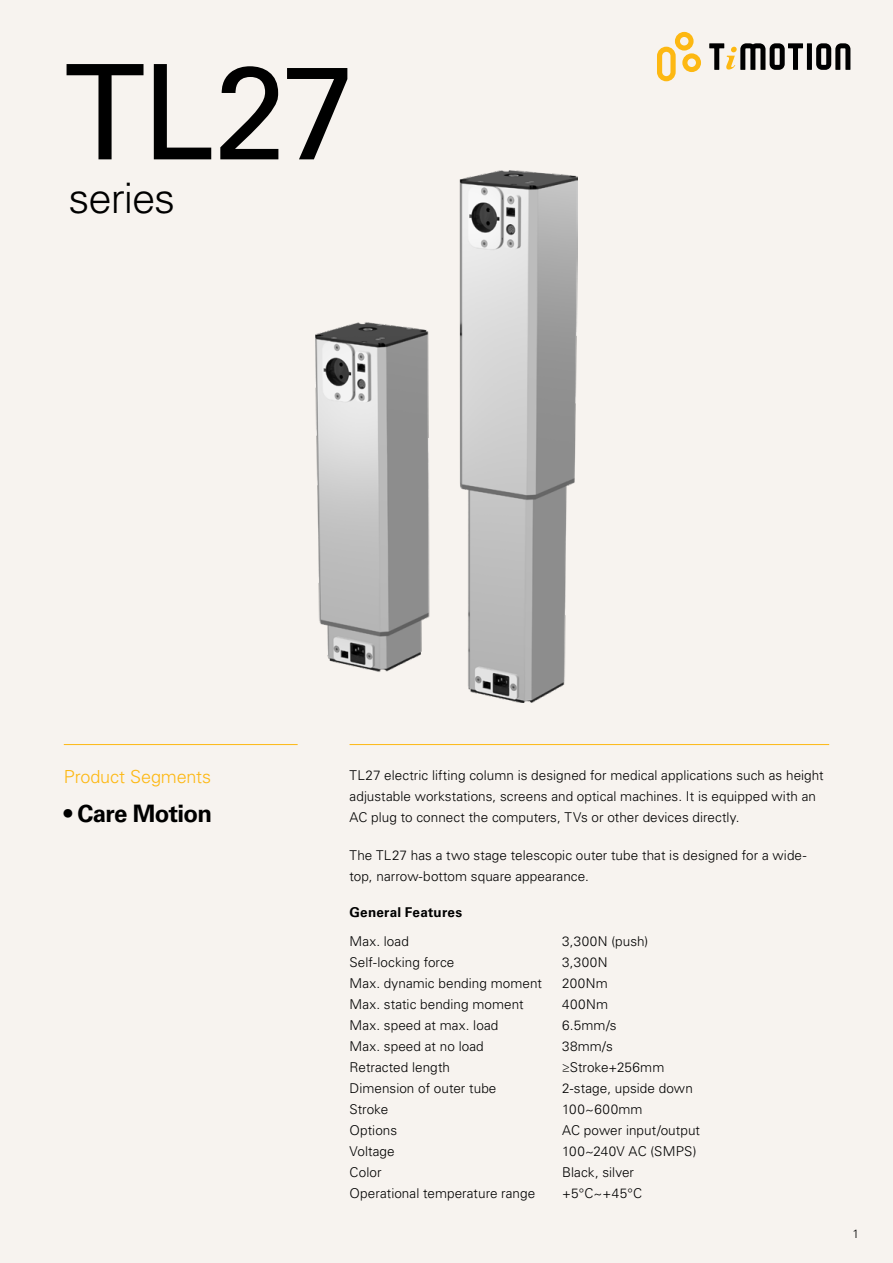
<style>
.page{position:relative;width:893px;height:1263px;background:#f7f3ef}
.page>*{position:absolute;margin:0;border:0;box-sizing:border-box;transform-origin:0 0}
.t1{font:132px "Univers LT Std";color:#000}
.t2{font:300 42px "Univers LT Std";letter-spacing:-.025em;color:#000}
.t3{font:700 24px "Univers LT Std";letter-spacing:-.025em;color:#000}
.t4{font:300 18px "Univers LT Std";letter-spacing:-.005em;color:#fdb812}
.t5{font:300 13.5px/21px "Univers LT Std";letter-spacing:.005em;color:#000}
.t6{font:700 13.5px "Univers LT Std";letter-spacing:.015em;color:#000}
.t7{font:300 13.5px "Univers LT Std";letter-spacing:.03em;color:#000}
.t8{font:300 12px "Univers LT Std";color:#000}
</style>
<div class="page">
<svg style="left:657px;top:32px;width:44px;height:49px"></svg>
<div style="left:807px;top:43px;width:5px;height:27px;background:#000"></div>
<svg style="left:816px;top:43px;width:34px;height:27px"></svg>
<svg style="left:709px;top:43px;width:94px;height:27px"></svg>
<hr style="left:350px;top:744px;width:479px;height:1px;background:#fdb812">
<hr style="left:64px;top:744px;width:234px;height:1px;background:#fdb812">
<img style="left:315px;top:170px;width:263px;height:533px">
<h1 class="t1" style="left:64px;top:34px;width:294px">TL27</h1>
<h2 class="t2" style="left:69px;top:173px;width:108px">series</h2>
<h3 class="t4" style="left:64px;top:766px;width:149px">Product Segments</h3>
<h3 class="t3" style="left:64px;top:799px;width:150px">• Care Motion</h3>
<p class="t5" style="left:350px;top:765px;width:476px">TL27 electric lifting column is designed for medical applications such as height adjustable workstations, screens and optical machines. It is equipped with an<br>AC plug to connect the computers, TVs or other devices directly.</p>
<p class="t5" style="left:350px;top:845px;width:458px">The TL27 has a two stage telescopic outer tube that is designed for a wide&shy;top, narrow-bottom square appearance.</p>
<p class="t6" style="left:350px;top:904px;width:114px">General Features</p>
<p class="t5" style="left:350px;top:931px;width:61px">Max. load</p>
<p class="t5" style="left:562px;top:931px;width:88px">3,300N (push)</p>
<p class="t5" style="left:350px;top:952px;width:106px">Self-locking force</p>
<p class="t5" style="left:562px;top:952px;width:47px">3,300N</p>
<p class="t5" style="left:350px;top:973px;width:194px">Max. dynamic bending moment</p>
<p class="t5" style="left:562px;top:973px;width:47px">200Nm</p>
<p class="t5" style="left:350px;top:994px;width:176px">Max. static bending moment</p>
<p class="t5" style="left:562px;top:994px;width:47px">400Nm</p>
<p class="t5" style="left:350px;top:1015px;width:150px">Max. speed at max. load</p>
<p class="t5" style="left:562px;top:1015px;width:56px">6.5mm/s</p>
<p class="t5" style="left:350px;top:1036px;width:136px">Max. speed at no load</p>
<p class="t5" style="left:562px;top:1036px;width:52px">38mm/s</p>
<p class="t5" style="left:350px;top:1057px;width:102px">Retracted length</p>
<p class="t5" style="left:562px;top:1057px;width:104px">≥Stroke+256mm</p>
<p class="t5" style="left:350px;top:1078px;width:148px">Dimension of outer tube</p>
<p class="t5" style="left:562px;top:1078px;width:132px">2-stage, upside down</p>
<p class="t5" style="left:350px;top:1099px;width:40px">Stroke</p>
<p class="t7" style="left:562px;top:1101px;width:82px">100~600mm</p>
<p class="t5" style="left:350px;top:1120px;width:49px">Options</p>
<p class="t5" style="left:562px;top:1120px;width:139px">AC power input/output</p>
<p class="t5" style="left:350px;top:1141px;width:47px">Voltage</p>
<p class="t5" style="left:562px;top:1141px;width:136px">100~240V AC (SMPS)</p>
<p class="t5" style="left:350px;top:1162px;width:34px">Color</p>
<p class="t5" style="left:562px;top:1162px;width:73px">Black, silver</p>
<p class="t5" style="left:350px;top:1183px;width:187px">Operational temperature range</p>
<p class="t5" style="left:562px;top:1183px;width:81px">+5°C~+45°C</p>
<p class="t8" style="left:852px;top:1226px;width:8px">1</p>
</div>
